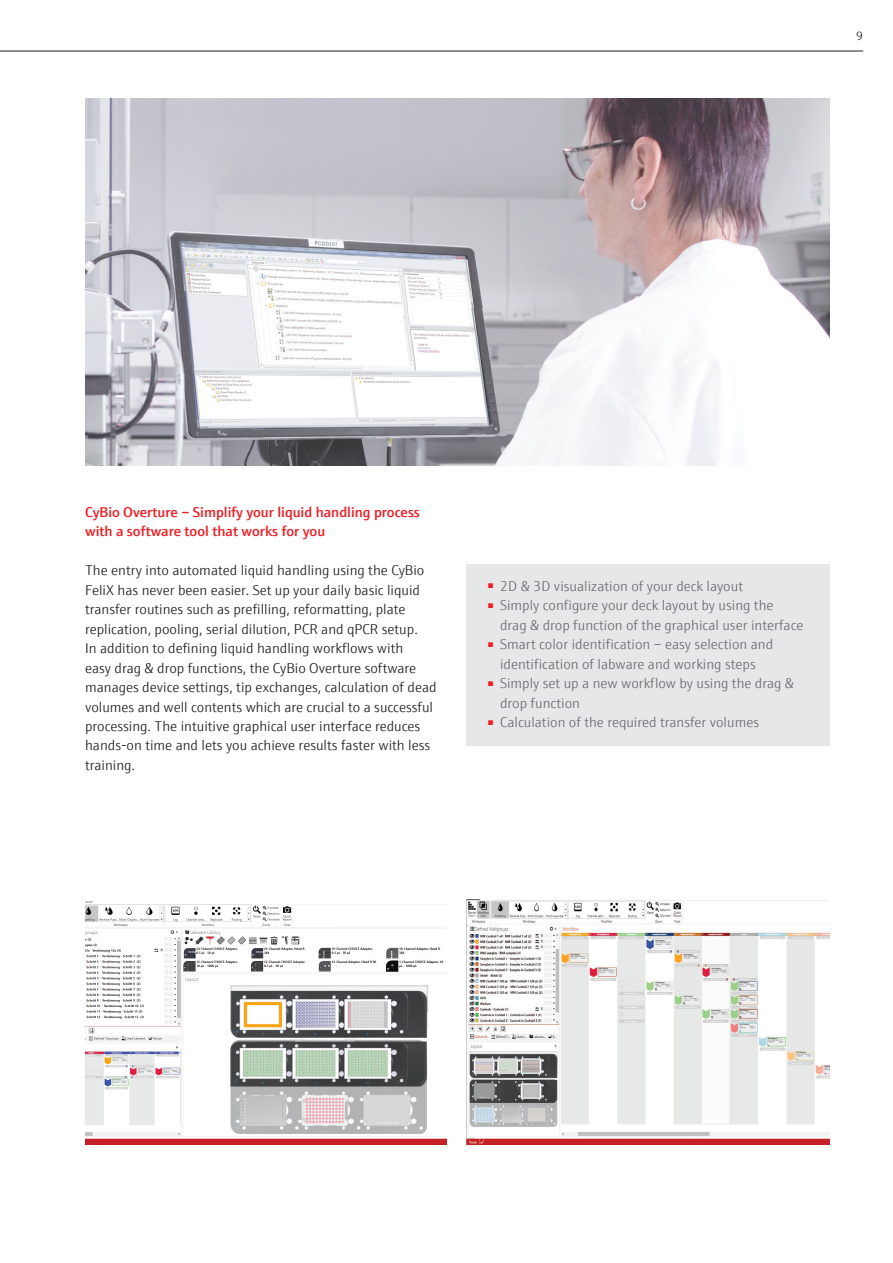
<style>
.page{position:relative;width:893px;height:1263px;background:#fff}
.page>*{position:absolute;margin:0;border:0;box-sizing:border-box;transform-origin:0 0}
.t1{font:300 14.25px/19.5px "E+H Sans";color:#231f20}
.t2{font:300 14.25px/19.5px "E+H Sans";color:#6c6d70}
.t3{font:600 14.25px/19.5px "E+H Sans";color:#ee1d23}
.t4{font:300 12px "E+H Sans";color:#231f20}
</style>
<div class="page">
<img style="left:467px;top:900px;width:362px;height:245px">
<img style="left:85px;top:900px;width:362px;height:245px">
<img style="left:85px;top:99px;width:744px;height:367px">
<div style="left:466px;top:564px;width:363px;height:182px;background:#e6e7e9"></div>
<hr style="left:0;top:51px;width:863px;height:1px;background:#231f20">
<p class="t4" style="left:856px;top:27px;width:8px">9</p>
<p class="t3" style="left:85px;top:501px;width:336px">CyBio Overture – Simplify your liquid handling process with a software tool that works for you</p>
<p class="t1" style="left:85px;top:559px;width:353px">The entry into automated liquid handling using the CyBio FeliX has never been easier. Set up your daily basic liquid transfer routines such as prefilling, reformatting, plate replication, pooling, serial dilution, PCR and qPCR setup.<br>In addition to defining liquid handling workflows with<br>easy drag &amp; drop functions, the CyBio Overture software manages device settings, tip exchanges, calculation of dead volumes and well contents which are crucial to a successful processing. The intuitive graphical user interface reduces hands-on time and lets you achieve results faster with less training.</p>
<p class="t2" style="left:487px;top:575px;width:257px"><sup>■</sup> 2D &amp; 3D visualization of your deck layout</p>
<p class="t2" style="left:500px;top:594px;width:305px;text-indent:-13px"><sup>■</sup> Simply configure your deck layout by using the drag &amp; drop function of the graphical user interface</p>
<p class="t2" style="left:487px;top:633px;width:287px;text-align:center"><sup>■</sup> Smart color identification ‒ easy selection and identification of labware and working steps</p>
<p class="t2" style="left:500px;top:672px;width:296px;text-indent:-13px"><sup>■</sup> Simply set up a new workflow by using the drag &amp; drop function</p>
<p class="t2" style="left:487px;top:711px;width:273px"><sup>■</sup> Calculation of the required transfer volumes</p>
</div>
